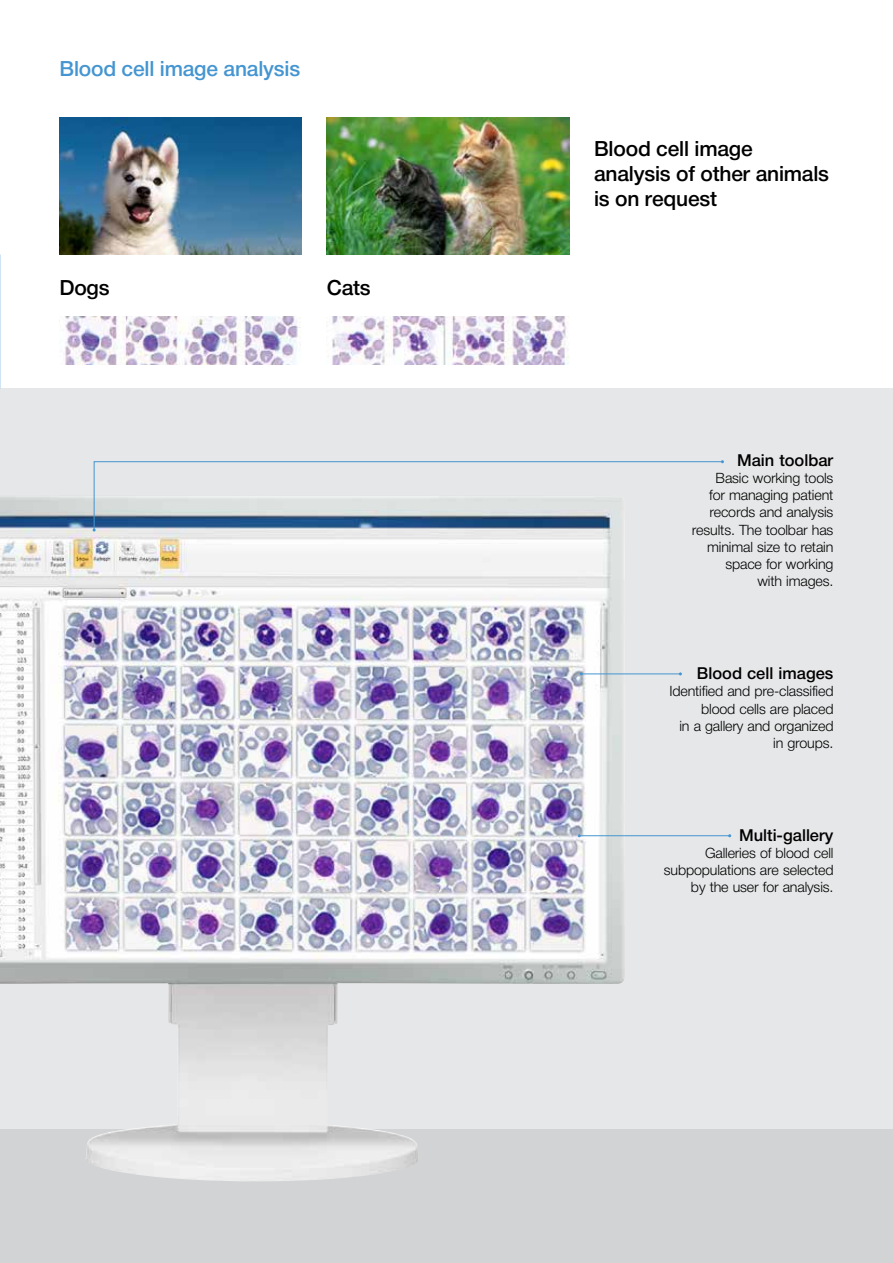
<style>
.page{position:relative;width:893px;height:1263px;background:#fff}
.page>*{position:absolute;margin:0;border:0;box-sizing:border-box;transform-origin:0 0}
.t1{font:500 21px/25.2px "Helvetica Neue LTCYR";letter-spacing:-.01em;color:#000}
.t2{font:500 21px "Helvetica Neue LTCYR";letter-spacing:-.01em;color:#4495d1}
.t3{font:500 16.5px "Helvetica Neue LTCYR";color:#000}
.t4{font:300 14.25px/17.1px "Helvetica Neue LTCYR";letter-spacing:-.01em;color:#000;text-align:right}
</style>
<div class="page">
<div style="left:0;top:388px;width:893px;height:875px;background:#e6e7e8"></div>
<div style="left:0;top:1129px;width:893px;height:134px;background:#d1d3d4"></div>
<img style="left:59px;top:118px;width:243px;height:136px">
<img style="left:59px;top:316px;width:242px;height:48px">
<img style="left:332px;top:316px;width:237px;height:48px">
<img style="left:327px;top:118px;width:242px;height:136px">
<img style="left:0;top:497px;width:625px;height:684px">
<hr style="left:581px;top:673px;width:99px;height:1px;background:#4495d1">
<hr style="left:579px;top:835px;width:151px;height:1px;background:#4495d1">
<svg style="left:93px;top:460px;width:631px;height:71px"></svg>
<h1 class="t2" style="left:59px;top:57px;width:242px">Blood cell image analysis</h1>
<h1 class="t1" style="left:59px;top:275px;width:52px">Dogs</h1>
<h1 class="t1" style="left:327px;top:275px;width:46px">Cats</h1>
<h1 class="t1" style="left:594px;top:136px;width:237px">Blood cell image analysis of other animals is on request</h1>
<p class="t3" style="left:737px;top:451px;width:98px">Main toolbar</p>
<p class="t4" style="left:692px;top:470px;width:143px">Basic working tools<br>for managing patient records and analysis results. The toolbar has minimal size to retain space for working<br>with images.</p>
<p class="t3" style="left:697px;top:664px;width:138px">Blood cell images</p>
<p class="t4" style="left:669px;top:683px;width:166px">Identified and pre-classified blood cells are placed<br>in a gallery and organized in groups.</p>
<p class="t3" style="left:739px;top:826px;width:96px">Multi-gallery</p>
<p class="t4" style="left:664px;top:844px;width:171px">Galleries of blood cell subpopulations are selected by the user for analysis.</p>
</div>
